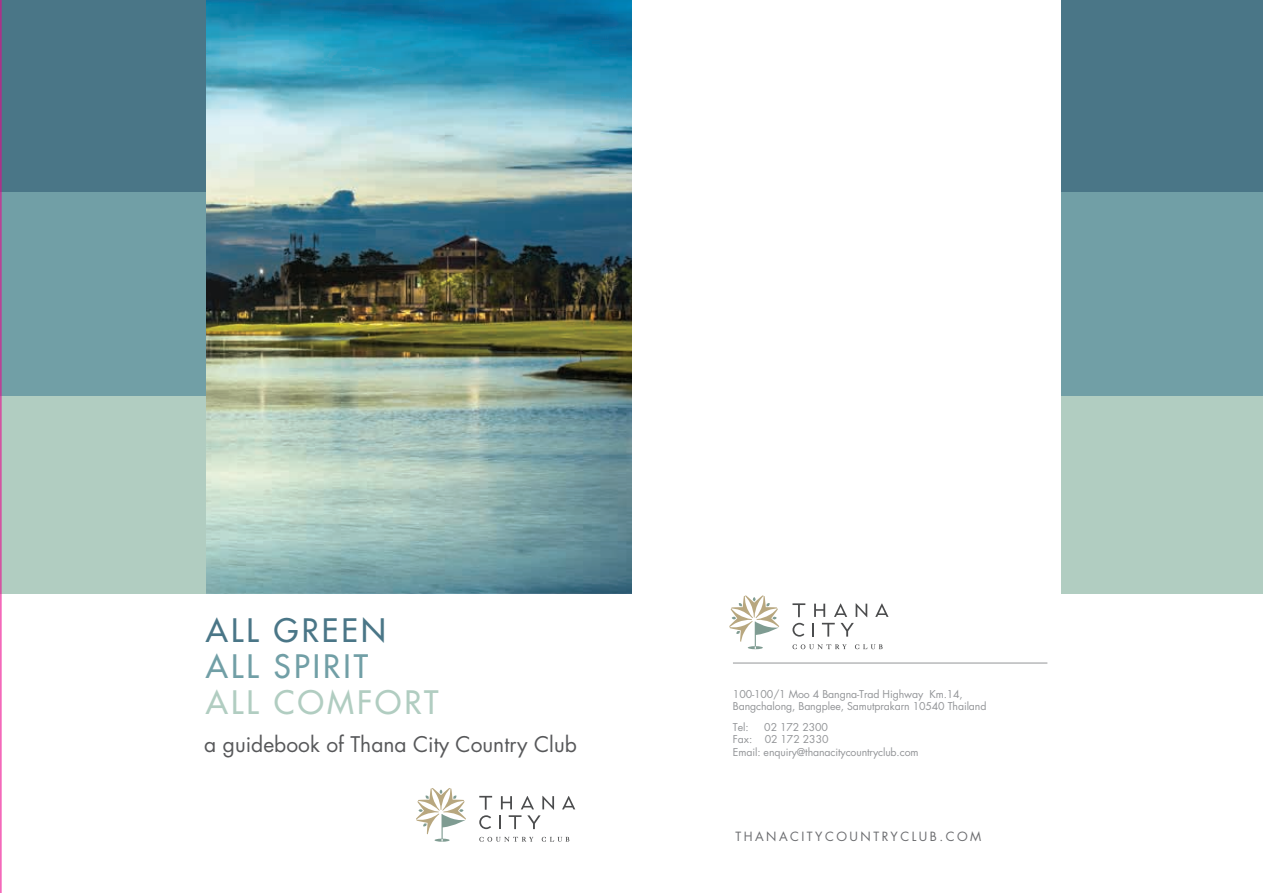
<style>
.page{position:relative;width:1263px;height:893px;background:#fff}
.page>*{position:absolute;margin:0;border:0;box-sizing:border-box;transform-origin:0 0}
.t1{font:500 31.5px "Futura Std";letter-spacing:.1em;color:#b1cdc1}
.t2{font:500 31.5px "Futura Std";letter-spacing:.1em;color:#719fa6}
.t3{font:500 31.5px "Futura Std";letter-spacing:.1em;color:#4a7687}
.t4{font:21px "Futura Std";color:#57585a}
.t5{font:12.45px "Futura Std";letter-spacing:.2em;color:#6c6d70}
.t6{font:10.5px/12.6px "Futura Std";letter-spacing:-.01em;color:#939598}
</style>
<div class="page">
<div style="left:1061px;top:191px;width:202px;height:205px;background:#719fa6"></div>
<div style="left:1061px;top:396px;width:202px;height:198px;background:#b1cdc1"></div>
<div style="left:1061px;top:0;width:202px;height:191px;background:#4a7687"></div>
<hr style="left:733px;top:663px;width:314px;height:1px;background:#939598">
<svg style="left:856px;top:603px;width:11px;height:14px"></svg>
<svg style="left:792px;top:603px;width:13px;height:14px"></svg>
<svg style="left:814px;top:604px;width:11px;height:13px"></svg>
<svg style="left:834px;top:603px;width:13px;height:14px"></svg>
<svg style="left:875px;top:603px;width:13px;height:14px"></svg>
<svg style="left:792px;top:623px;width:12px;height:14px"></svg>
<svg style="left:812px;top:623px;width:2px;height:13px"></svg>
<svg style="left:822px;top:623px;width:32px;height:14px"></svg>
<svg style="left:729px;top:595px;width:50px;height:54px"></svg>
<svg style="left:792px;top:644px;width:54px;height:5px"></svg>
<svg style="left:855px;top:644px;width:27px;height:5px"></svg>
<img style="left:206px;top:0;width:425px;height:594px">
<div style="left:0;top:191px;width:206px;height:205px;background:#719fa6"></div>
<div style="left:0;top:396px;width:206px;height:198px;background:#b1cdc1"></div>
<div style="left:0;top:0;width:206px;height:191px;background:#4a7687"></div>
<svg style="left:562px;top:796px;width:13px;height:13px"></svg>
<svg style="left:479px;top:796px;width:13px;height:33px"></svg>
<svg style="left:499px;top:796px;width:55px;height:33px"></svg>
<svg style="left:416px;top:788px;width:50px;height:54px"></svg>
<svg style="left:479px;top:837px;width:54px;height:5px"></svg>
<svg style="left:542px;top:837px;width:27px;height:5px"></svg>
<hr style="left:1px;top:0;width:1px;height:893px;background:#ed028c">
<h1 class="t3" style="left:206px;top:610px;width:181px">ALL GREEN</h1>
<h1 class="t2" style="left:206px;top:646px;width:164px">ALL SPIRIT</h1>
<h1 class="t1" style="left:206px;top:682px;width:234px">ALL COMFORT</h1>
<h2 class="t4" style="left:204px;top:731px;width:374px">a guidebook of Thana City Country Club</h2>
<p class="t6" style="left:733px;top:687px;width:255px">100-100/1 Moo 4 Bangna-Trad Highway Km.14,<br>Bangchalong, Bangplee, Samutprakarn 10540 Thailand</p>
<p class="t6" style="left:733px;top:721px;width:17px">Tel:</p>
<p class="t6" style="left:733px;top:721px;width:187px;text-indent:31px">02 172 2300<br>Fax: 02 172 2330<br>Email: enquiry@thanacitycountryclub.com</p>
<p class="t5" style="left:735px;top:828px;width:247px">THANACITYCOUNTRYCLUB.COM</p>
</div>
